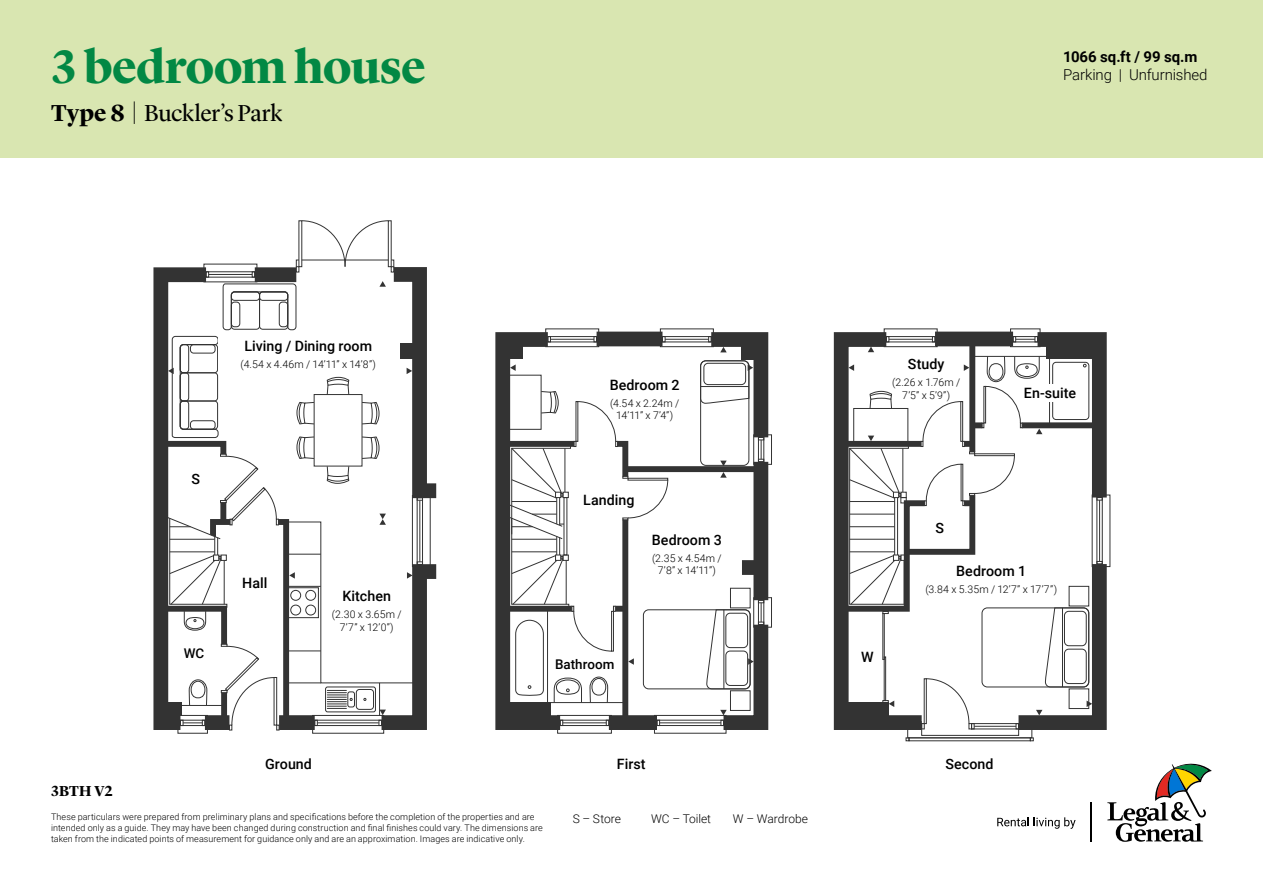
<style>
.page{position:relative;width:1263px;height:893px;background:#fff}
.page>*{position:absolute;margin:0;border:0;box-sizing:border-box;transform-origin:0 0}
.t1{font:700 48px "Lyon Display";letter-spacing:-.015em;color:#028844}
.t2{font:24px "Lyon Display";letter-spacing:-.02em;color:#000}
.t3{font:300 15px "Roboto";letter-spacing:-.01em;color:#000}
.t4{font:700 15px "Roboto";letter-spacing:-.005em;color:#000}
.t5{font:700 15px "Lyon Display";letter-spacing:.005em;color:#000}
.t6{font:500 14.25px "Roboto";color:#000}
.t7{font:500 13.35px "Roboto";color:#000}
.t8{font:300 12px "Roboto";color:#000}
.t9{font:300 10.5px/12.6px "Roboto";letter-spacing:.005em;color:#000;text-align:center}
.t10{font:300 10.5px "Roboto";letter-spacing:-.015em;color:#000}
.t11{font:300 9px/10.8px "Roboto";letter-spacing:.01em;color:#000}
.s1{font-weight:700}
</style>
<div class="page">
<svg style="left:153px;top:220px;width:284px;height:514px"></svg>
<svg style="left:833px;top:328px;width:278px;height:413px"></svg>
<svg style="left:495px;top:328px;width:277px;height:406px"></svg>
<div style="left:1018px;top:385px;width:63px;height:17px;background:#fff"></div>
<div style="left:0;top:0;width:1263px;height:157px;background:#d9e6b1"></div>
<div style="left:218px;top:336px;width:180px;height:36px;background:#fff"></div>
<div style="left:325px;top:587px;width:84px;height:48px;background:#fff"></div>
<svg style="left:1107px;top:763px;width:105px;height:79px"></svg>
<hr style="left:1091px;top:802px;width:1px;height:39px;background:#000">
<svg style="left:997px;top:817px;width:78px;height:12px"></svg>
<h1 class="t1" style="left:51px;top:31px;width:376px">3 bedroom house</h1>
<h2 class="t2" style="left:51px;top:95px;width:233px"><span class="s1">Type 8</span> | Buckler’s Park</h2>
<h3 class="t4" style="left:1063px;top:46px;width:136px">1066 sq.ft / 99 sq.m</h3>
<h3 class="t3" style="left:1063px;top:64px;width:146px">Parking | Unfurnished</h3>
<h3 class="t5" style="left:51px;top:780px;width:63px">3BTH V2</h3>
<h3 class="t6" style="left:244px;top:336px;width:129px">Living / Dining room</h3>
<p class="t10" style="left:241px;top:357px;width:137px">(4.54 x 4.46m / 14’11” x 14’8”)</p>
<h3 class="t6" style="left:192px;top:469px;width:10px">S</h3>
<h3 class="t7" style="left:184px;top:644px;width:22px">WC</h3>
<h3 class="t6" style="left:242px;top:573px;width:27px">Hall</h3>
<h3 class="t6" style="left:342px;top:586px;width:50px">Kitchen</h3>
<p class="t9" style="left:332px;top:608px;width:71px">(2.30 x 3.65m /<br>7’7” x 12’0”)</p>
<h3 class="t6" style="left:265px;top:753px;width:48px">Ground</h3>
<h3 class="t6" style="left:610px;top:375px;width:71px">Bedroom 2</h3>
<p class="t9" style="left:610px;top:396px;width:71px">(4.54 x 2.24m /<br>14’11” x 7’4”)</p>
<h3 class="t6" style="left:583px;top:490px;width:53px">Landing</h3>
<h3 class="t6" style="left:652px;top:530px;width:71px">Bedroom 3</h3>
<p class="t9" style="left:652px;top:551px;width:71px">(2.35 x 4.54m /<br>7’8” x 14’11”)</p>
<h3 class="t7" style="left:555px;top:654px;width:61px">Bathroom</h3>
<h3 class="t6" style="left:617px;top:753px;width:30px">First</h3>
<p class="t11" style="left:51px;top:811px;width:493px">These particulars were prepared from preliminary plans and specifications before the completion of the properties and are intended only as a guide. They may have been changed during construction and final finishes could vary. The dimensions are taken from the indicated points of measurement for guidance only and are an approximation. Images are indicative only.</p>
<h3 class="t8" style="left:573px;top:810px;width:50px">S – Store</h3>
<h3 class="t8" style="left:651px;top:810px;width:62px">WC – Toilet</h3>
<h3 class="t8" style="left:733px;top:810px;width:77px">W – Wardrobe</h3>
<h3 class="t6" style="left:908px;top:354px;width:38px">Study</h3>
<p class="t9" style="left:892px;top:376px;width:70px">(2.26 x 1.76m /<br>7’5” x 5’9”)</p>
<h3 class="t6" style="left:1024px;top:383px;width:54px">En-suite</h3>
<h3 class="t6" style="left:861px;top:647px;width:14px">W</h3>
<h3 class="t6" style="left:935px;top:518px;width:10px">S</h3>
<h3 class="t6" style="left:956px;top:561px;width:71px">Bedroom 1</h3>
<p class="t9" style="left:925px;top:583px;width:133px">(3.84 x 5.35m / 12’7” x 17’7”)</p>
<h3 class="t6" style="left:945px;top:753px;width:50px">Second</h3>
</div>
